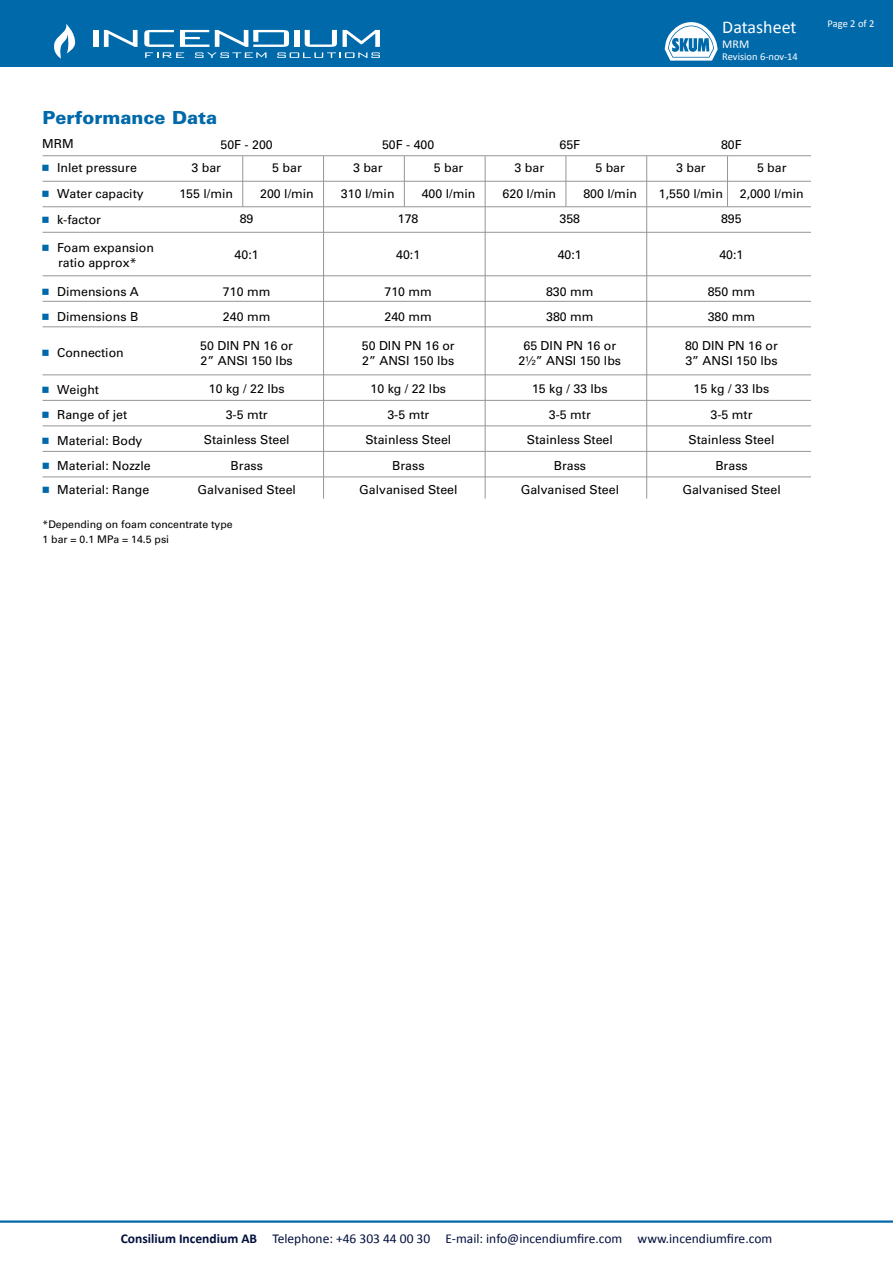
<style>
.page{position:relative;width:893px;height:1263px;background:#fff}
.page>*{position:absolute;margin:0;border:0;box-sizing:border-box;transform-origin:0 0}
.t1{font:900 18px "Univers LT Std";color:#0069aa}
.t2{font:18px "Calibri";color:#fff}
.t3{font:13.5px "Calibri";color:#000f3d}
.t4{font:12.3px/15px "Univers LT Std";color:#000}
.t5{font:12px "Calibri";color:#fff}
.t6{font:10.5px/14.5px "Univers LT Std";color:#000}
.t7{font:10.5px "Calibri";color:#fff}
.s1{font-family:"Universal Newswith Comm Pi";color:#0069aa}
.s2{font-weight:700}
</style>
<div class="page">
<hr style="left:0;top:1220px;width:893px;height:3px;background:#0069aa">
<svg style="left:42px;top:155px;width:769px;height:344px"></svg>
<hr style="left:43px;top:155px;width:768px;height:1px;background:#939598">
<hr style="left:43px;top:181px;width:768px;height:1px;background:#939598">
<hr style="left:43px;top:206px;width:768px;height:1px;background:#939598">
<hr style="left:43px;top:232px;width:768px;height:1px;background:#939598">
<hr style="left:43px;top:275px;width:768px;height:1px;background:#939598">
<hr style="left:43px;top:301px;width:768px;height:1px;background:#939598">
<hr style="left:43px;top:326px;width:768px;height:1px;background:#939598">
<hr style="left:43px;top:374px;width:768px;height:1px;background:#939598">
<hr style="left:43px;top:400px;width:768px;height:1px;background:#939598">
<hr style="left:43px;top:425px;width:768px;height:1px;background:#939598">
<hr style="left:43px;top:451px;width:768px;height:1px;background:#939598">
<hr style="left:43px;top:476px;width:768px;height:1px;background:#939598">
<hr style="left:242px;top:156px;width:1px;height:50px;background:#939598">
<hr style="left:323px;top:156px;width:1px;height:343px;background:#939598">
<hr style="left:404px;top:156px;width:1px;height:50px;background:#939598">
<hr style="left:485px;top:156px;width:1px;height:343px;background:#939598">
<hr style="left:566px;top:156px;width:1px;height:50px;background:#939598">
<hr style="left:646px;top:156px;width:1px;height:343px;background:#939598">
<hr style="left:727px;top:156px;width:1px;height:50px;background:#939598">
<div style="left:0;top:0;width:893px;height:66px;background:#0069aa"></div>
<svg style="left:54px;top:24px;width:21px;height:35px"></svg>
<div style="left:93px;top:30px;width:5px;height:17px;background:#fff"></div>
<svg style="left:104px;top:30px;width:34px;height:17px"></svg>
<svg style="left:144px;top:30px;width:236px;height:28px"></svg>
<svg style="left:665px;top:22px;width:53px;height:39px"></svg>
<p class="t2" style="left:722px;top:16px;width:76px">Datasheet</p>
<p class="t7" style="left:828px;top:17px;width:48px">Page 2 of 2</p>
<p class="t5" style="left:722px;top:36px;width:29px">MRM</p>
<p class="t7" style="left:722px;top:50px;width:77px">Revision 6-nov-14</p>
<p class="t1" style="left:43px;top:106px;width:176px">Performance Data</p>
<p class="t4" style="left:42px;top:137px;width:33px">MRM</p>
<p class="t4" style="left:220px;top:137px;width:54px">50F - 200</p>
<p class="t4" style="left:382px;top:137px;width:54px">50F - 400</p>
<p class="t4" style="left:559px;top:137px;width:22px">65F</p>
<p class="t4" style="left:721px;top:137px;width:22px">80F</p>
<p class="t4" style="left:42px;top:161px;width:96px"><span class="s1">n</span> Inlet pressure</p>
<p class="t4" style="left:191px;top:160px;width:31px">3 bar</p>
<p class="t4" style="left:272px;top:160px;width:31px">5 bar</p>
<p class="t4" style="left:353px;top:160px;width:31px">3 bar</p>
<p class="t4" style="left:434px;top:160px;width:31px">5 bar</p>
<p class="t4" style="left:515px;top:160px;width:31px">3 bar</p>
<p class="t4" style="left:595px;top:160px;width:31px">5 bar</p>
<p class="t4" style="left:676px;top:160px;width:31px">3 bar</p>
<p class="t4" style="left:757px;top:160px;width:31px">5 bar</p>
<p class="t4" style="left:42px;top:186px;width:103px"><span class="s1">n</span> Water capacity</p>
<p class="t4" style="left:179px;top:186px;width:55px">155 l/min</p>
<p class="t4" style="left:260px;top:186px;width:55px">200 l/min</p>
<p class="t4" style="left:341px;top:186px;width:55px">310 l/min</p>
<p class="t4" style="left:422px;top:186px;width:55px">400 l/min</p>
<p class="t4" style="left:503px;top:186px;width:55px">620 l/min</p>
<p class="t4" style="left:583px;top:186px;width:55px">800 l/min</p>
<p class="t4" style="left:659px;top:186px;width:65px">1,550 l/min</p>
<p class="t4" style="left:740px;top:186px;width:65px">2,000 l/min</p>
<p class="t4" style="left:42px;top:212px;width:60px"><span class="s1">n</span> k-factor</p>
<p class="t4" style="left:240px;top:211px;width:15px">89</p>
<p class="t4" style="left:398px;top:211px;width:22px">178</p>
<p class="t4" style="left:559px;top:211px;width:22px">358</p>
<p class="t4" style="left:721px;top:211px;width:22px">895</p>
<p class="t4" style="left:42px;top:240px;width:113px;text-align:center"><span class="s1">n</span> Foam expansion ratio approx*</p>
<p class="t4" style="left:235px;top:248px;width:26px">40:1</p>
<p class="t4" style="left:396px;top:248px;width:26px">40:1</p>
<p class="t4" style="left:558px;top:248px;width:26px">40:1</p>
<p class="t4" style="left:719px;top:248px;width:26px">40:1</p>
<p class="t4" style="left:42px;top:284px;width:98px"><span class="s1">n</span> Dimensions A</p>
<p class="t4" style="left:223px;top:284px;width:49px">710 mm</p>
<p class="t4" style="left:384px;top:284px;width:49px">710 mm</p>
<p class="t4" style="left:546px;top:284px;width:49px">830 mm</p>
<p class="t4" style="left:708px;top:284px;width:49px">850 mm</p>
<p class="t4" style="left:42px;top:310px;width:98px"><span class="s1">n</span> Dimensions B</p>
<p class="t4" style="left:223px;top:309px;width:49px">240 mm</p>
<p class="t4" style="left:385px;top:309px;width:49px">240 mm</p>
<p class="t4" style="left:546px;top:309px;width:49px">380 mm</p>
<p class="t4" style="left:708px;top:309px;width:49px">380 mm</p>
<p class="t4" style="left:42px;top:346px;width:83px"><span class="s1">n</span> Connection</p>
<p class="t4" style="left:200px;top:338px;width:94px">50 DIN PN 16 or<br>2” ANSI 150 lbs</p>
<p class="t4" style="left:362px;top:338px;width:94px">50 DIN PN 16 or<br>2” ANSI 150 lbs</p>
<p class="t4" style="left:519px;top:338px;width:104px;text-align:center">65 DIN PN 16 or<br>2½” ANSI 150 lbs</p>
<p class="t4" style="left:685px;top:338px;width:94px">80 DIN PN 16 or<br>3” ANSI 150 lbs</p>
<p class="t4" style="left:42px;top:382px;width:58px"><span class="s1">n</span> Weight</p>
<p class="t4" style="left:209px;top:382px;width:77px">10 kg / 22 lbs</p>
<p class="t4" style="left:370px;top:382px;width:77px">10 kg / 22 lbs</p>
<p class="t4" style="left:532px;top:382px;width:77px">15 kg / 33 lbs</p>
<p class="t4" style="left:694px;top:382px;width:77px">15 kg / 33 lbs</p>
<p class="t4" style="left:42px;top:407px;width:87px"><span class="s1">n</span> Range of jet</p>
<p class="t4" style="left:226px;top:407px;width:43px">3-5 mtr</p>
<p class="t4" style="left:387px;top:407px;width:43px">3-5 mtr</p>
<p class="t4" style="left:549px;top:407px;width:43px">3-5 mtr</p>
<p class="t4" style="left:710px;top:407px;width:43px">3-5 mtr</p>
<p class="t4" style="left:42px;top:433px;width:102px"><span class="s1">n</span> Material: Body</p>
<p class="t4" style="left:204px;top:433px;width:87px">Stainless Steel</p>
<p class="t4" style="left:365px;top:433px;width:87px">Stainless Steel</p>
<p class="t4" style="left:527px;top:433px;width:87px">Stainless Steel</p>
<p class="t4" style="left:688px;top:433px;width:87px">Stainless Steel</p>
<p class="t4" style="left:42px;top:458px;width:110px"><span class="s1">n</span> Material: Nozzle</p>
<p class="t4" style="left:231px;top:458px;width:34px">Brass</p>
<p class="t4" style="left:392px;top:458px;width:34px">Brass</p>
<p class="t4" style="left:554px;top:458px;width:34px">Brass</p>
<p class="t4" style="left:715px;top:458px;width:34px">Brass</p>
<p class="t4" style="left:42px;top:482px;width:109px"><span class="s1">n</span> Material: Range</p>
<p class="t4" style="left:198px;top:482px;width:100px">Galvanised Steel</p>
<p class="t4" style="left:359px;top:482px;width:100px">Galvanised Steel</p>
<p class="t4" style="left:521px;top:482px;width:100px">Galvanised Steel</p>
<p class="t4" style="left:682px;top:482px;width:100px">Galvanised Steel</p>
<p class="t6" style="left:43px;top:517px;width:192px">*Depending on foam concentrate type<br>1 bar = 0.1 MPa = 14.5 psi</p>
<p class="t3" style="left:121px;top:1230px;width:653px"><span class="s2">Consilium Incendium AB</span> Telephone: +46 303 44 00 30 E-mail: info@incendiumfire.com www.incendiumfire.com</p>
</div>
